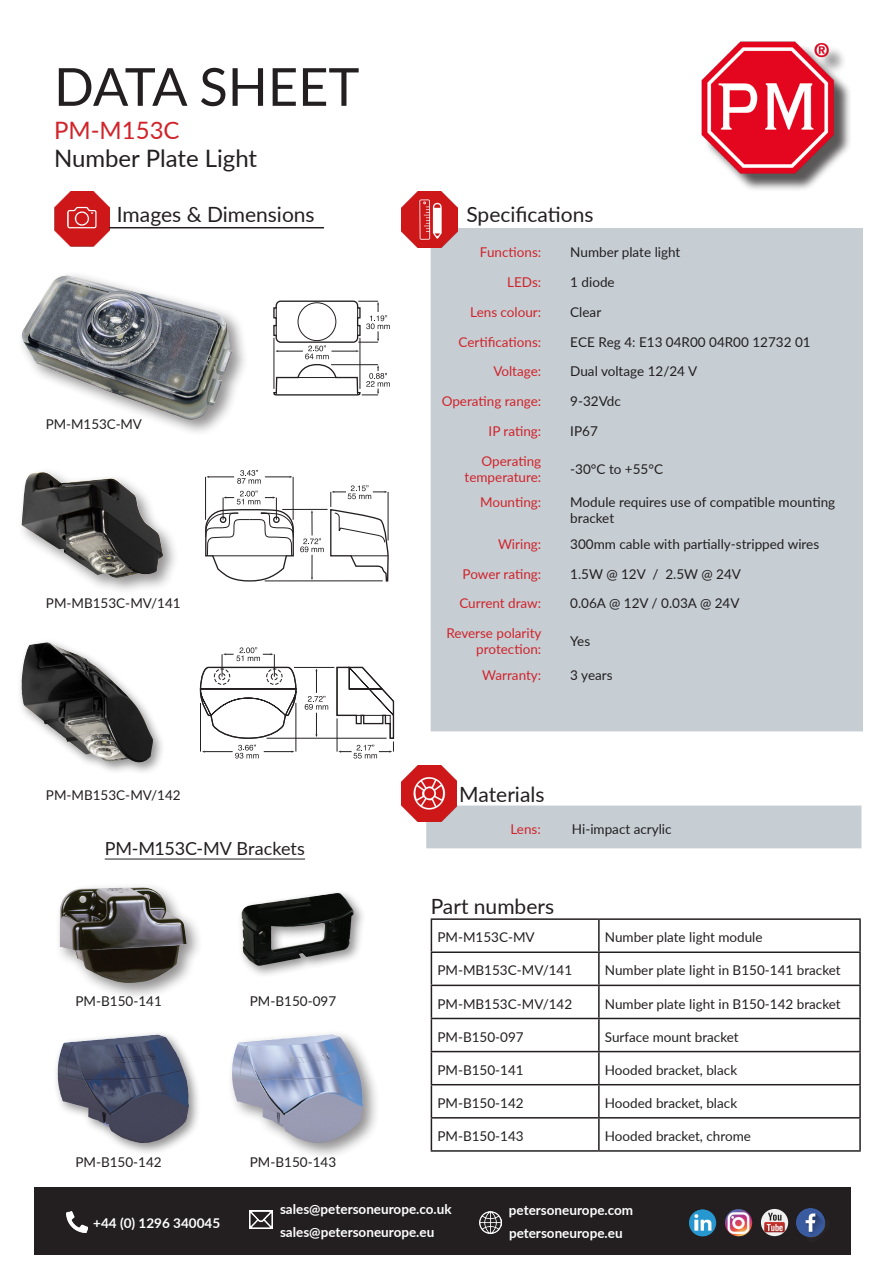
<style>
.page{position:relative;width:893px;height:1263px;background:#fff}
.page>*{position:absolute;margin:0;border:0;box-sizing:border-box;transform-origin:0 0}
.t1{font:52.5px "Lato";color:#231f20}
.t2{font:24px "Lato";color:#231f20}
.t3{font:24px "Lato";color:#d1232a}
.t4{font:21px "Lato";color:#231f20}
.t5{font:18px "Lato";letter-spacing:-.005em;color:#231f20}
.ECE17_Body_Copy{font:13.5px/16.2px "Lato";color:#231f20}
.t6{font:13.5px/16.2px "Lato";color:#d1232a;text-align:right}
.t7{font:700 13.5px "Lato";color:#fff}
</style>
<div class="page">
<img style="left:54px;top:191px;width:55px;height:56px">
<hr style="left:109px;top:227px;width:215px;height:1px;background:#231f20">
<hr style="left:431px;top:918px;width:168px;height:2px;background:#231f20">
<hr style="left:431px;top:920px;width:1px;height:31px;background:#231f20">
<hr style="left:599px;top:918px;width:262px;height:2px;background:#231f20">
<hr style="left:598px;top:920px;width:2px;height:31px;background:#231f20">
<hr style="left:859px;top:920px;width:2px;height:31px;background:#231f20">
<hr style="left:431px;top:951px;width:168px;height:2px;background:#231f20">
<hr style="left:431px;top:953px;width:1px;height:31px;background:#231f20">
<hr style="left:599px;top:951px;width:262px;height:2px;background:#231f20">
<hr style="left:598px;top:953px;width:2px;height:31px;background:#231f20">
<hr style="left:859px;top:953px;width:2px;height:31px;background:#231f20">
<hr style="left:431px;top:984px;width:168px;height:2px;background:#231f20">
<hr style="left:431px;top:986px;width:1px;height:32px;background:#231f20">
<hr style="left:599px;top:984px;width:262px;height:2px;background:#231f20">
<hr style="left:598px;top:986px;width:2px;height:32px;background:#231f20">
<hr style="left:859px;top:986px;width:2px;height:32px;background:#231f20">
<hr style="left:431px;top:1018px;width:168px;height:1px;background:#231f20">
<hr style="left:431px;top:1019px;width:1px;height:32px;background:#231f20">
<hr style="left:599px;top:1018px;width:262px;height:1px;background:#231f20">
<hr style="left:598px;top:1019px;width:2px;height:32px;background:#231f20">
<hr style="left:859px;top:1019px;width:2px;height:32px;background:#231f20">
<hr style="left:431px;top:1051px;width:168px;height:1px;background:#231f20">
<hr style="left:431px;top:1052px;width:1px;height:32px;background:#231f20">
<hr style="left:599px;top:1051px;width:262px;height:1px;background:#231f20">
<hr style="left:598px;top:1052px;width:2px;height:32px;background:#231f20">
<hr style="left:859px;top:1052px;width:2px;height:32px;background:#231f20">
<hr style="left:431px;top:1084px;width:168px;height:1px;background:#231f20">
<hr style="left:431px;top:1085px;width:1px;height:32px;background:#231f20">
<hr style="left:599px;top:1084px;width:262px;height:1px;background:#231f20">
<hr style="left:598px;top:1085px;width:2px;height:32px;background:#231f20">
<hr style="left:859px;top:1085px;width:2px;height:32px;background:#231f20">
<hr style="left:431px;top:1117px;width:168px;height:1px;background:#231f20">
<hr style="left:431px;top:1118px;width:1px;height:32px;background:#231f20">
<hr style="left:599px;top:1117px;width:262px;height:1px;background:#231f20">
<hr style="left:598px;top:1118px;width:2px;height:32px;background:#231f20">
<hr style="left:859px;top:1118px;width:2px;height:32px;background:#231f20">
<hr style="left:431px;top:1150px;width:168px;height:2px;background:#231f20">
<hr style="left:599px;top:1150px;width:262px;height:2px;background:#231f20">
<div style="left:427px;top:806px;width:434px;height:42px;background:#c6ced4"></div>
<div style="left:426px;top:805px;width:435px;height:43px;border:2px solid #c6ced4"></div>
<img style="left:402px;top:765px;width:54px;height:56px">
<hr style="left:105px;top:859px;width:200px;height:1px;background:#231f20">
<div style="left:34px;top:1187px;width:816px;height:68px;background:#231f20"></div>
<img style="left:66px;top:1212px;width:21px;height:21px">
<img style="left:249px;top:1211px;width:23px;height:17px">
<img style="left:479px;top:1211px;width:23px;height:23px">
<img style="left:761px;top:1209px;width:27px;height:27px;border-radius:14px">
<img style="left:725px;top:1209px;width:27px;height:27px;border-radius:13px">
<img style="left:689px;top:1209px;width:27px;height:27px;border-radius:14px">
<img style="left:796px;top:1208px;width:30px;height:30px">
<div style="left:17px;top:271px;width:233px;height:166px;background:#231f20;opacity:.5"></div>
<img style="left:21px;top:275px;width:211px;height:145px">
<div style="left:17px;top:467px;width:164px;height:128px;background:#231f20;opacity:.5"></div>
<img style="left:22px;top:472px;width:141px;height:106px">
<div style="left:17px;top:638px;width:149px;height:138px;background:#231f20;opacity:.5"></div>
<img style="left:22px;top:642px;width:131px;height:120px">
<svg style="left:273px;top:300px;width:117px;height:96px"></svg>
<hr style="left:298px;top:377px;width:38px;height:1px;background:#231f20">
<svg style="left:205px;top:470px;width:184px;height:112px"></svg>
<svg style="left:199px;top:647px;width:196px;height:111px"></svg>
<div style="left:431px;top:228px;width:432px;height:503px;background:#c6ced4"></div>
<img style="left:402px;top:191px;width:56px;height:56px">
<div style="left:237px;top:888px;width:130px;height:90px;background:#231f20;opacity:.5"></div>
<img style="left:242px;top:893px;width:103px;height:73px">
<div style="left:55px;top:882px;width:149px;height:119px;background:#231f20;opacity:.5"></div>
<img style="left:60px;top:887px;width:127px;height:96px">
<div style="left:53px;top:1030px;width:149px;height:126px;background:#231f20;opacity:.5"></div>
<img style="left:58px;top:1034px;width:131px;height:110px">
<div style="left:227px;top:1030px;width:154px;height:130px;background:#231f20;opacity:.5"></div>
<img style="left:232px;top:1035px;width:98px;height:56px">
<img style="left:701px;top:41px;width:149px;height:149px">
<p class="t1" style="left:54px;top:49px;width:307px">DATA SHEET</p>
<p class="t3" style="left:54px;top:113px;width:127px">PM-M153C</p>
<p class="t2" style="left:54px;top:141px;width:205px">Number Plate Light</p>
<p class="t4" style="left:117px;top:199px;width:199px">Images &amp; Dimensions</p>
<p class="ECE17_Body_Copy" style="left:46px;top:416px;width:98px">PM-M153C-MV</p>
<p class="ECE17_Body_Copy" style="left:46px;top:594px;width:136px">PM-MB153C-MV/141</p>
<p class="ECE17_Body_Copy" style="left:46px;top:786px;width:136px">PM-MB153C-MV/142</p>
<p class="t5" style="left:105px;top:835px;width:202px">PM-M153C-MV Brackets</p>
<p class="ECE17_Body_Copy" style="left:75px;top:992px;width:88px">PM-B150-141</p>
<p class="ECE17_Body_Copy" style="left:250px;top:992px;width:88px">PM-B150-097</p>
<p class="ECE17_Body_Copy" style="left:75px;top:1154px;width:88px">PM-B150-142</p>
<p class="ECE17_Body_Copy" style="left:250px;top:1154px;width:88px">PM-B150-143</p>
<p class="t4" style="left:466px;top:199px;width:129px">Specifications</p>
<p class="t6" style="left:480px;top:244px;width:63px">Functions:</p>
<p class="ECE17_Body_Copy" style="left:570px;top:244px;width:112px">Number plate light</p>
<p class="t6" style="left:507px;top:274px;width:36px">LEDs:</p>
<p class="ECE17_Body_Copy" style="left:570px;top:274px;width:46px">1 diode</p>
<p class="t6" style="left:470px;top:303px;width:73px">Lens colour:</p>
<p class="ECE17_Body_Copy" style="left:570px;top:303px;width:32px">Clear</p>
<p class="t6" style="left:458px;top:333px;width:84px">Certifications:</p>
<p class="ECE17_Body_Copy" style="left:570px;top:333px;width:242px">ECE Reg 4: E13 04R00 04R00 12732 01</p>
<p class="t6" style="left:493px;top:363px;width:49px">Voltage:</p>
<p class="ECE17_Body_Copy" style="left:570px;top:363px;width:128px">Dual voltage 12/24 V</p>
<p class="t6" style="left:442px;top:393px;width:101px">Operating range:</p>
<p class="ECE17_Body_Copy" style="left:570px;top:393px;width:52px">9-32Vdc</p>
<p class="t6" style="left:489px;top:422px;width:54px">IP rating:</p>
<p class="ECE17_Body_Copy" style="left:570px;top:422px;width:29px">IP67</p>
<p class="t6" style="left:465px;top:452px;width:78px">Operating temperature:</p>
<p class="ECE17_Body_Copy" style="left:570px;top:460px;width:94px">-30°C to +55°C</p>
<p class="t6" style="left:480px;top:494px;width:63px">Mounting:</p>
<p class="ECE17_Body_Copy" style="left:570px;top:494px;width:266px">Module requires use of compatible mounting bracket</p>
<p class="t6" style="left:498px;top:535px;width:45px">Wiring:</p>
<p class="ECE17_Body_Copy" style="left:570px;top:535px;width:250px">300mm cable with partially-stripped wires</p>
<p class="t6" style="left:463px;top:565px;width:80px">Power rating:</p>
<p class="ECE17_Body_Copy" style="left:570px;top:565px;width:172px">1.5W @ 12V / 2.5W @ 24V</p>
<p class="t6" style="left:459px;top:595px;width:83px">Current draw:</p>
<p class="ECE17_Body_Copy" style="left:570px;top:595px;width:171px">0.06A @ 12V / 0.03A @ 24V</p>
<p class="t6" style="left:446px;top:624px;width:97px">Reverse polarity protection:</p>
<p class="ECE17_Body_Copy" style="left:570px;top:633px;width:21px">Yes</p>
<p class="t6" style="left:482px;top:666px;width:60px">Warranty:</p>
<p class="ECE17_Body_Copy" style="left:570px;top:666px;width:44px">3 years</p>
<p class="t4" style="left:459px;top:779px;width:87px">Materials</p>
<p class="t6" style="left:510px;top:820px;width:32px">Lens:</p>
<p class="ECE17_Body_Copy" style="left:572px;top:820px;width:101px">Hi-impact acrylic</p>
<p class="t4" style="left:431px;top:891px;width:125px">Part numbers</p>
<p class="ECE17_Body_Copy" style="left:437px;top:929px;width:99px">PM-M153C-MV</p>
<p class="ECE17_Body_Copy" style="left:605px;top:929px;width:159px">Number plate light module</p>
<p class="ECE17_Body_Copy" style="left:437px;top:962px;width:136px">PM-MB153C-MV/141</p>
<p class="ECE17_Body_Copy" style="left:605px;top:962px;width:237px">Number plate light in B150-141 bracket</p>
<p class="ECE17_Body_Copy" style="left:437px;top:995px;width:136px">PM-MB153C-MV/142</p>
<p class="ECE17_Body_Copy" style="left:605px;top:995px;width:237px">Number plate light in B150-142 bracket</p>
<p class="ECE17_Body_Copy" style="left:437px;top:1028px;width:88px">PM-B150-097</p>
<p class="ECE17_Body_Copy" style="left:605px;top:1028px;width:135px">Surface mount bracket</p>
<p class="ECE17_Body_Copy" style="left:437px;top:1061px;width:88px">PM-B150-141</p>
<p class="ECE17_Body_Copy" style="left:605px;top:1061px;width:134px">Hooded bracket, black</p>
<p class="ECE17_Body_Copy" style="left:437px;top:1094px;width:88px">PM-B150-142</p>
<p class="ECE17_Body_Copy" style="left:605px;top:1094px;width:134px">Hooded bracket, black</p>
<p class="ECE17_Body_Copy" style="left:437px;top:1127px;width:88px">PM-B150-143</p>
<p class="ECE17_Body_Copy" style="left:605px;top:1127px;width:148px">Hooded bracket, chrome</p>
<p class="t7" style="left:93px;top:1213px;width:128px">+44 (0) 1296 340045</p>
<p class="t7" style="left:280px;top:1199px;width:173px">sales@petersoneurope.co.uk</p>
<p class="t7" style="left:509px;top:1200px;width:126px">petersoneurope.com</p>
<p class="t7" style="left:280px;top:1222px;width:156px">sales@petersoneurope.eu</p>
<p class="t7" style="left:509px;top:1223px;width:115px">petersoneurope.eu</p>
</div>
